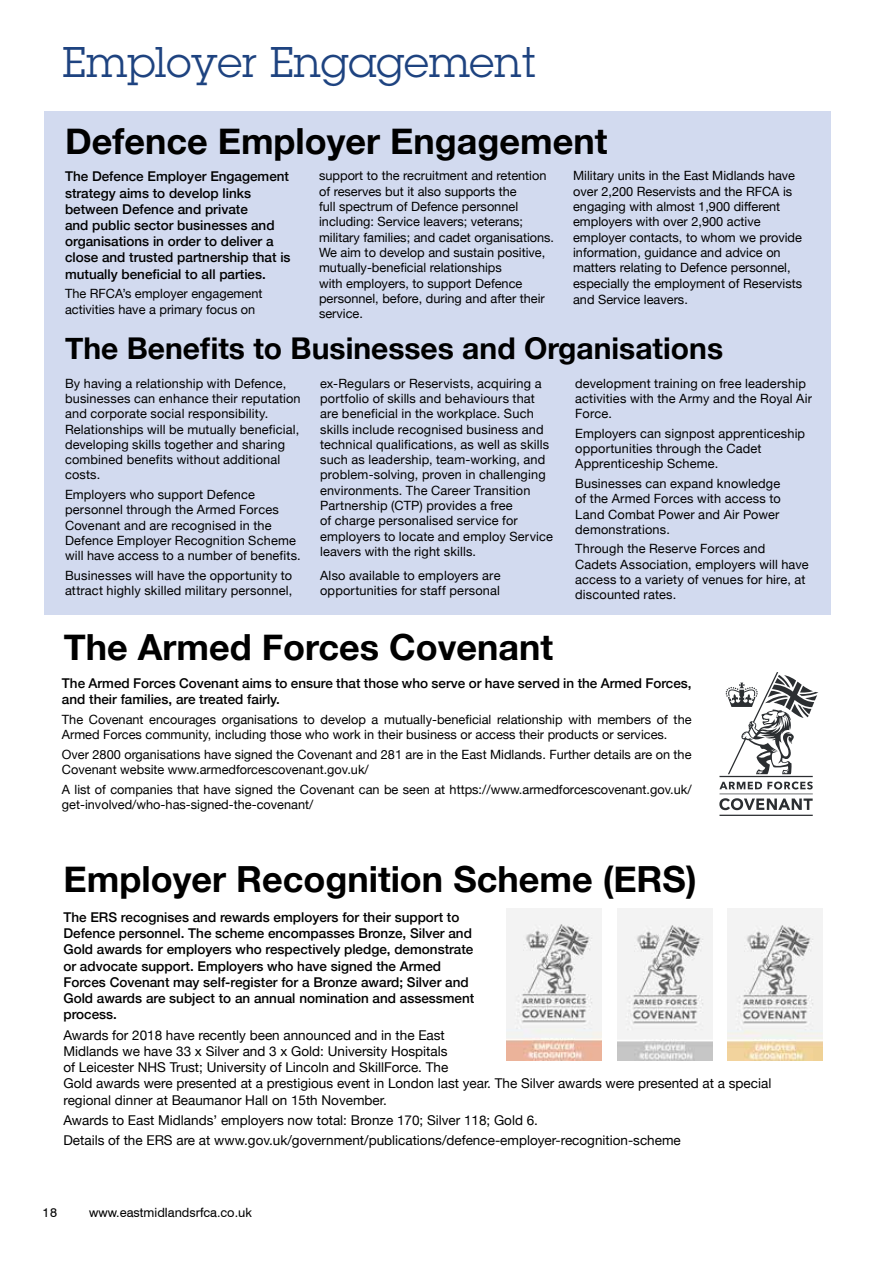
<style>
.page{position:relative;width:893px;height:1263px;background:#fff}
.page>*{position:absolute;margin:0;border:0;box-sizing:border-box;transform-origin:0 0}
.t1{font:42px "Lubalin Graph";color:#1e4380}
.t2{font:700 36px "Helvetica Neue";color:#000}
.t3{font:700 30px "Helvetica Neue";color:#000}
.t4{font:500 13.5px/16.2px "Helvetica Neue";color:#000}
.t5{font:13.5px/16.2px "Helvetica Neue";color:#000}
.t6{font:12.75px/15.3px "Helvetica Neue";color:#000}
.t7{font:12.75px "Swiss 721 BT";color:#000}
</style>
<div class="page">
<div style="left:44px;top:111px;width:786px;height:503px;background:#d2daef"></div>
<svg style="left:719px;top:672px;width:99px;height:144px"></svg>
<hr style="left:719px;top:794px;width:94px;height:1px;background:#2b2e31">
<img style="left:507px;top:909px;width:95px;height:151px">
<img style="left:617px;top:909px;width:95px;height:151px">
<img style="left:728px;top:909px;width:95px;height:151px">
<h1 class="t1" style="left:63px;top:35px;width:474px">Employer Engagement</h1>
<h2 class="t2" style="left:65px;top:113px;width:544px">Defence Employer Engagement</h2>
<p class="t4" style="left:65px;top:167px;width:227px">The Defence Employer Engagement strategy aims to develop links between Defence and private<br>and public sector businesses and organisations in order to deliver a close and trusted partnership that is mutually beneficial to all parties.</p>
<p class="t6" style="left:65px;top:287px;width:199px">The RFCA’s employer engagement activities have a primary focus on</p>
<p class="t6" style="left:319px;top:169px;width:237px">support to the recruitment and retention of reserves but it also supports the<br>full spectrum of Defence personnel including: Service leavers; veterans; military families; and cadet organisations.<br>We aim to develop and sustain positive, mutually-beneficial relationships<br>with employers, to support Defence personnel, before, during and after their service.</p>
<p class="t6" style="left:573px;top:169px;width:231px">Military units in the East Midlands have over 2,200 Reservists and the RFCA is engaging with almost 1,900 different employers with over 2,900 active employer contacts, to whom we provide information, guidance and advice on matters relating to Defence personnel, especially the employment of Reservists and Service leavers.</p>
<h3 class="t3" style="left:65px;top:325px;width:660px">The Benefits to Businesses and Organisations</h3>
<p class="t6" style="left:65px;top:376px;width:237px">By having a relationship with Defence, businesses can enhance their reputation and corporate social responsibility.<br>Relationships will be mutually beneficial, developing skills together and sharing combined benefits without additional costs.</p>
<p class="t6" style="left:65px;top:487px;width:237px">Employers who support Defence personnel through the Armed Forces Covenant and are recognised in the Defence Employer Recognition Scheme will have access to a number of benefits.</p>
<p class="t6" style="left:65px;top:568px;width:229px">Businesses will have the opportunity to attract highly skilled military personnel,</p>
<p class="t6" style="left:575px;top:376px;width:238px">development training on free leadership activities with the Army and the Royal Air<br>Force.</p>
<p class="t6" style="left:575px;top:426px;width:231px">Employers can signpost apprenticeship opportunities through the Cadet<br>Apprenticeship Scheme.</p>
<p class="t6" style="left:575px;top:476px;width:207px;text-align:justify">Businesses can expand knowledge of the Armed Forces with access to Land Combat Power and Air Power demonstrations.</p>
<p class="t6" style="left:575px;top:542px;width:235px">Through the Reserve Forces and<br>Cadets Association, employers will have access to a variety of venues for hire, at discounted rates.</p>
<p class="t6" style="left:320px;top:376px;width:234px">ex-Regulars or Reservists, acquiring a portfolio of skills and behaviours that are beneficial in the workplace. Such skills include recognised business and technical qualifications, as well as skills such as leadership, team-working, and problem-solving, proven in challenging environments. The Career Transition Partnership (CTP) provides a free<br>of charge personalised service for employers to locate and employ Service leavers with the right skills.</p>
<p class="t6" style="left:320px;top:568px;width:182px">Also available to employers are opportunities for staff personal</p>
<h2 class="t2" style="left:64px;top:619px;width:491px">The Armed Forces Covenant</h2>
<p class="t4" style="left:62px;top:674px;width:631px">The Armed Forces Covenant aims to ensure that those who serve or have served in the Armed Forces, and their families, are treated fairly.</p>
<p class="t6" style="left:62px;top:712px;width:631px">The Covenant encourages organisations to develop a mutually-beneficial relationship with members of the<br>Armed Forces community, including those who work in their business or access their products or services.</p>
<p class="t6" style="left:62px;top:747px;width:631px">Over 2800 organisations have signed the Covenant and 281 are in the East Midlands. Further details are on the<br>Covenant website www.armedforcescovenant.gov.uk/</p>
<p class="t6" style="left:62px;top:782px;width:631px">A list of companies that have signed the Covenant can be seen at https://www.armedforcescovenant.gov.uk/ get-involved/who-has-signed-the-covenant/</p>
<h2 class="t2" style="left:63px;top:851px;width:635px">Employer Recognition Scheme (ERS)</h2>
<p class="t4" style="left:63px;top:908px;width:412px">The ERS recognises and rewards employers for their support to Defence personnel. The scheme encompasses Bronze, Silver and Gold awards for employers who respectively pledge, demonstrate or advocate support. Employers who have signed the Armed Forces Covenant may self-register for a Bronze award; Silver and Gold awards are subject to an annual nomination and assessment process.</p>
<p class="t5" style="left:63px;top:1027px;width:709px">Awards for 2018 have recently been announced and in the East<br>Midlands we have 33 x Silver and 3 x Gold: University Hospitals<br>of Leicester NHS Trust; University of Lincoln and SkillForce. The<br>Gold awards were presented at a prestigious event in London last year. The Silver awards were presented at a special regional dinner at Beaumanor Hall on 15th November.</p>
<p class="t5" style="left:63px;top:1111px;width:619px;line-height:20.4px">Awards to East Midlands’ employers now total: Bronze 170; Silver 118; Gold 6.<br>Details of the ERS are at www.gov.uk/government/publications/defence-employer-recognition-scheme</p>
<p class="t7" style="left:43px;top:1205px;width:16px">18</p>
<p class="t7" style="left:89px;top:1205px;width:164px">www.eastmidlandsrfca.co.uk</p>
</div>
